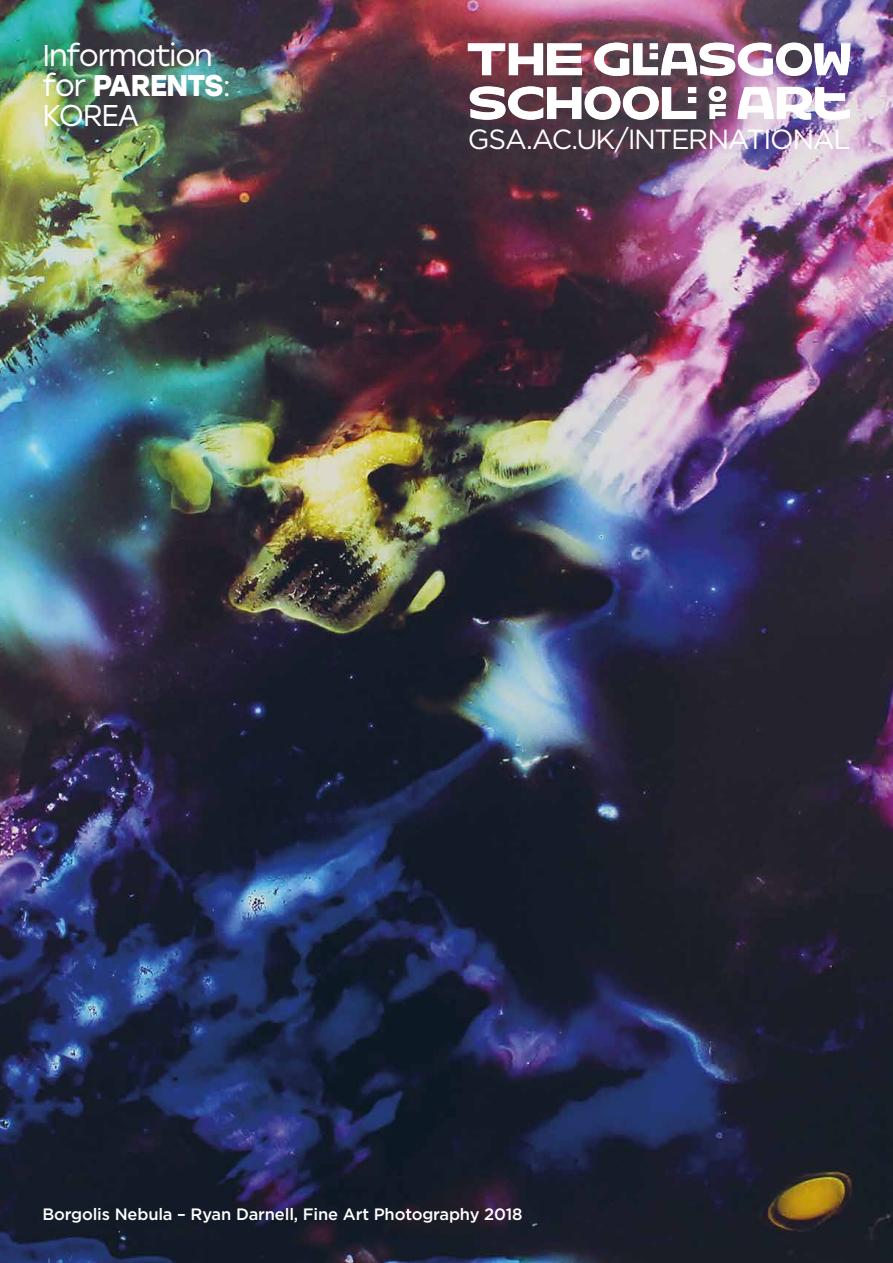
<style>
.page{position:relative;width:893px;height:1263px;background:#fff}
.page>*{position:absolute;margin:0;border:0;box-sizing:border-box;transform-origin:0 0}
.t1{font:30px/30px "Stolzl";letter-spacing:-.04em;color:#fff}
.t2{font:27.75px "Gotham";letter-spacing:-.05em;color:#fff}
.t3{font:500 16.5px "Gotham";letter-spacing:-.01em;color:#fff}
.s1{font-weight:700}
</style>
<div class="page">
<img style="left:0;top:0;width:893px;height:1263px">
<svg style="left:470px;top:86px;width:226px;height:34px"></svg>
<svg style="left:709px;top:86px;width:17px;height:33px"></svg>
<svg style="left:737px;top:87px;width:113px;height:33px"></svg>
<svg style="left:468px;top:43px;width:114px;height:32px"></svg>
<img style="left:594px;top:43px;width:256px;height:33px">
<h1 class="t1" style="left:43px;top:39px;width:190px">Information for <span class="s1">PARENTS</span>:<br>KOREA</h1>
<h2 class="t2" style="left:468px;top:121px;width:384px">GSA.AC.UK/INTERNATIONAL</h2>
<p class="t3" style="left:42px;top:1204px;width:482px">Borgolis Nebula – Ryan Darnell, Fine Art Photography 2018</p>
</div>
